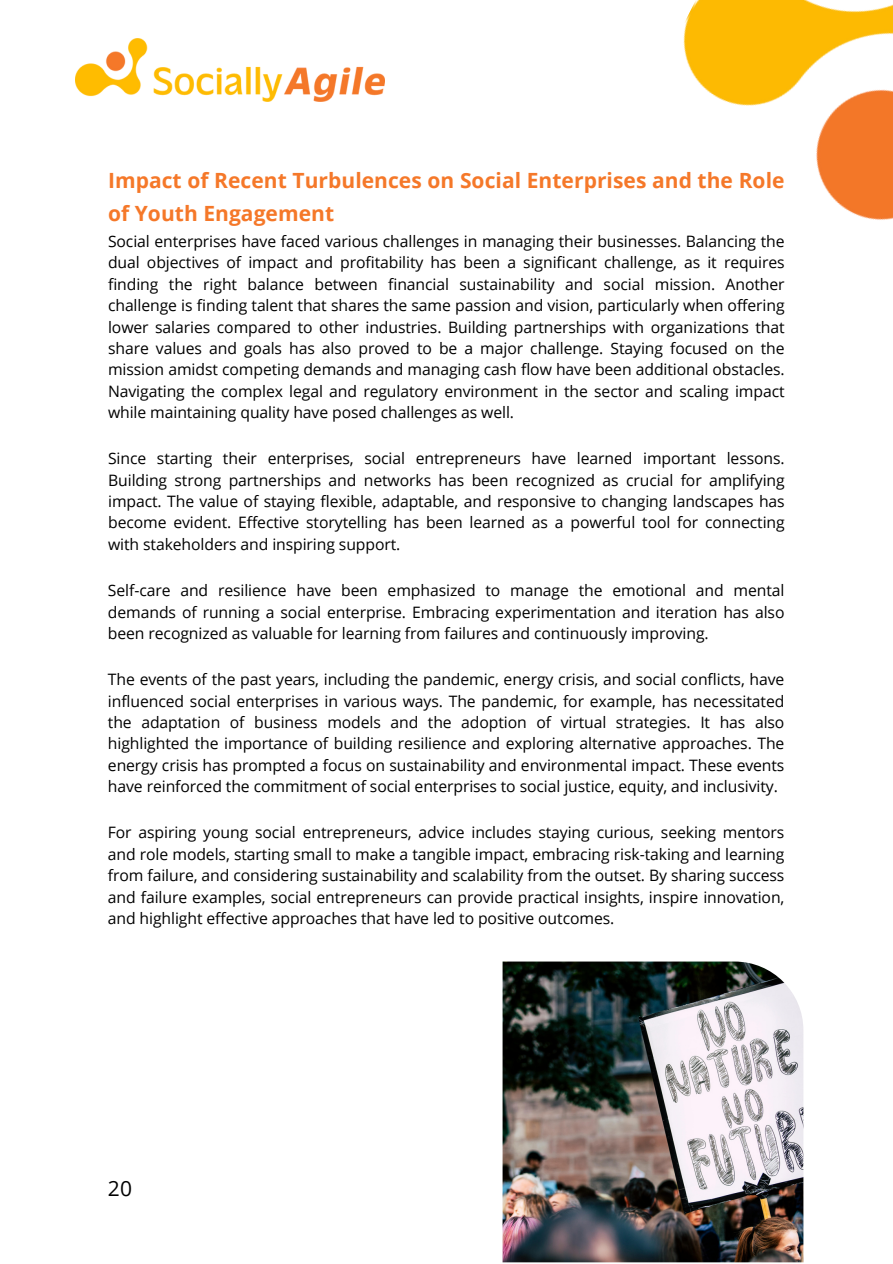
<style>
.page{position:relative;width:893px;height:1264px;background:#fff}
.page>*{position:absolute;margin:0;border:0;box-sizing:border-box;transform-origin:0 0}
.t1{font:700 21px/32.5px "Open Sans";letter-spacing:.005em;color:#f57829}
.t2{font:21px "Open Sans";color:#000}
.t3{font:15.75px/21.3px "Open Sans";letter-spacing:-.005em;color:#000;text-align:justify}
</style>
<div class="page">
<img style="left:75px;top:38px;width:309px;height:63px">
<img style="left:683px;top:0;width:209px;height:220px">
<img style="left:502px;top:961px;width:301px;height:301px">
<p class="t1" style="left:108px;top:164px;width:678px">Impact of Recent Turbulences on Social Enterprises and the Role of Youth Engagement</p>
<p class="t3" style="left:108px;top:230px;width:678px">Social enterprises have faced various challenges in managing their businesses. Balancing the dual objectives of impact and profitability has been a significant challenge, as it requires finding the right balance between financial sustainability and social mission. Another challenge is finding talent that shares the same passion and vision, particularly when offering lower salaries compared to other industries. Building partnerships with organizations that share values and goals has also proved to be a major challenge. Staying focused on the mission amidst competing demands and managing cash flow have been additional obstacles.<br>Navigating the complex legal and regulatory environment in the sector and scaling impact while maintaining quality have posed challenges as well.</p>
<p class="t3" style="left:108px;top:447px;width:678px">Since starting their enterprises, social entrepreneurs have learned important lessons.<br>Building strong partnerships and networks has been recognized as crucial for amplifying impact. The value of staying flexible, adaptable, and responsive to changing landscapes has become evident. Effective storytelling has been learned as a powerful tool for connecting with stakeholders and inspiring support.</p>
<p class="t3" style="left:108px;top:579px;width:678px">Self-care and resilience have been emphasized to manage the emotional and mental demands of running a social enterprise. Embracing experimentation and iteration has also been recognized as valuable for learning from failures and continuously improving.</p>
<p class="t3" style="left:108px;top:668px;width:678px">The events of the past years, including the pandemic, energy crisis, and social conflicts, have influenced social enterprises in various ways. The pandemic, for example, has necessitated the adaptation of business models and the adoption of virtual strategies. It has also highlighted the importance of building resilience and exploring alternative approaches. The energy crisis has prompted a focus on sustainability and environmental impact. These events have reinforced the commitment of social enterprises to social justice, equity, and inclusivity.</p>
<p class="t3" style="left:108px;top:821px;width:678px">For aspiring young social entrepreneurs, advice includes staying curious, seeking mentors and role models, starting small to make a tangible impact, embracing risk-taking and learning from failure, and considering sustainability and scalability from the outset. By sharing success and failure examples, social entrepreneurs can provide practical insights, inspire innovation, and highlight effective approaches that have led to positive outcomes.</p>
<p class="t2" style="left:108px;top:1173px;width:26px">20</p>
</div>
